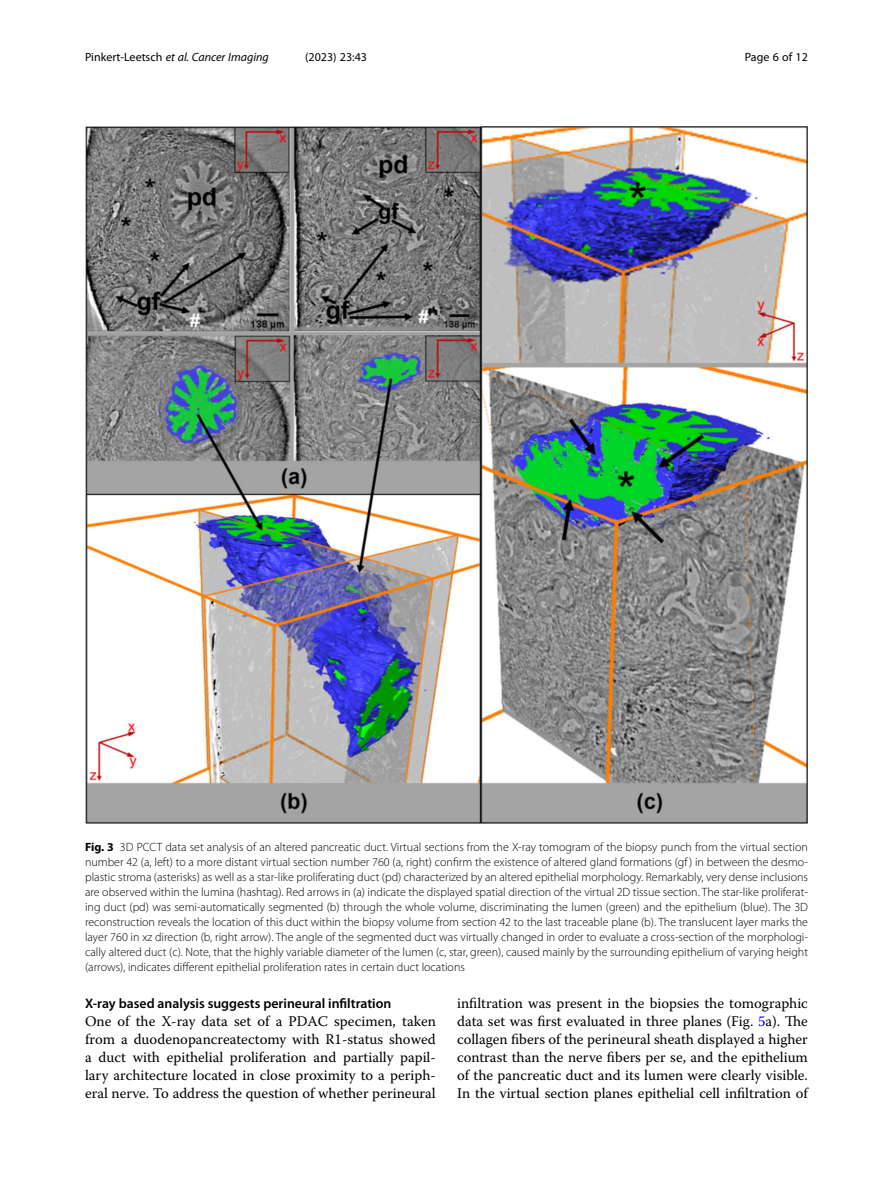
<style>
.page{position:relative;width:893px;height:1191px;background:#fff}
.page>*{position:absolute;margin:0;border:0;box-sizing:border-box;transform-origin:0 0}
.Body_Text{font:14.7px/18px "Warnock Pro";color:#000;text-align:justify}
.Head_2{font:600 13.8px "Myriad Pro";color:#000}
.Figure_Caption{font:300 12px/15px "Myriad Pro";color:#000;text-align:justify}
.t1{font:italic 12px "Myriad Pro";color:#000}
.t2{font:12px "Myriad Pro";color:#000}
.s1{font-style:normal}
.s2{font-weight:700}
.s3{color:#00f}
</style>
<div class="page">
<img style="left:85px;top:126px;width:723px;height:697px">
<p class="t1" style="left:85px;top:50px;width:185px"><span class="s1">Pinkert-Leetsch</span> et al. Cancer Imaging</p>
<p class="t2" style="left:305px;top:50px;width:63px">(2023) 23:43</p>
<p class="t2" style="left:745px;top:50px;width:65px">Page 6 of 12</p>
<p class="Figure_Caption" style="left:85px;top:839px;width:724px"><span class="s2">Fig. 3</span> 3D PCCT data set analysis of an altered pancreatic duct. Virtual sections from the X-ray tomogram of the biopsy punch from the virtual section number 42 (a, left) to a more distant virtual section number 760 (a, right) confirm the existence of altered gland formations (gf ) in between the desmo&shy;plastic stroma (asterisks) as well as a star-like proliferating duct (pd) characterized by an altered epithelial morphology. Remarkably, very dense inclusions are observed within the lumina (hashtag). Red arrows in (a) indicate the displayed spatial direction of the virtual 2D tissue section. The star-like proliferat&shy;ing duct (pd) was semi-automatically segmented (b) through the whole volume, discriminating the lumen (green) and the epithelium (blue). The 3D reconstruction reveals the location of this duct within the biopsy volume from section 42 to the last traceable plane (b). The translucent layer marks the layer 760 in xz direction (b, right arrow). The angle of the segmented duct was virtually changed in order to evaluate a cross-section of the morphologi&shy;cally altered duct (c). Note, that the highly variable diameter of the lumen (c, star, green), caused mainly by the surrounding epithelium of varying height (arrows), indicates different epithelial proliferation rates in certain duct locations</p>
<p class="Head_2" style="left:85px;top:995px;width:308px">X-ray based analysis suggests perineural infiltration</p>
<p class="Body_Text" style="left:85px;top:1012px;width:352px">One of the X-ray data set of a PDAC specimen, taken from a duodenopancreatectomy with R1-status showed a duct with epithelial proliferation and partially papil&shy;lary architecture located in close proximity to a periph&shy;eral nerve. To address the question of whether perineural</p>
<p class="Body_Text" style="left:457px;top:994px;width:352px">infiltration was present in the biopsies the tomographic data set was first evaluated in three planes (Fig. <span class="s3">5</span>a). The collagen fibers of the perineural sheath displayed a higher contrast than the nerve fibers per se, and the epithelium of the pancreatic duct and its lumen were clearly visible.<br>In the virtual section planes epithelial cell infiltration of</p>
</div>
